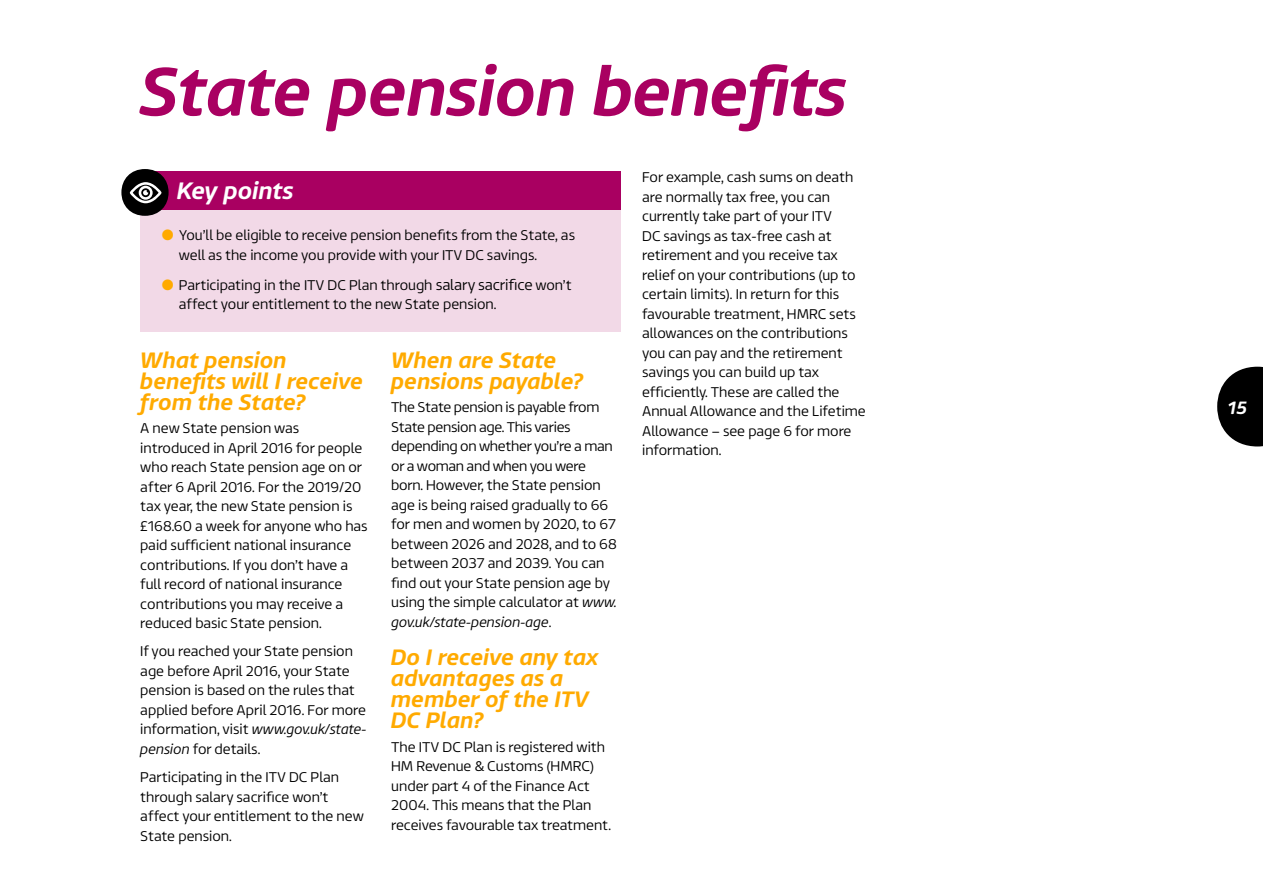
<style>
.page{position:relative;width:1263px;height:893px;background:#fff}
.page>*{position:absolute;margin:0;border:0;box-sizing:border-box;transform-origin:0 0}
.Reem_blue_head_itals{font:italic 500 69px "ITV Reem";letter-spacing:-.015em;color:#a90061}
.Reem_panel__medium_i{font:italic 500 24px "ITV Reem";letter-spacing:-.005em;color:#fff}
.Reem_subheads__mediu{font:italic 500 22.5px/21px "ITV Reem";color:#fa0}
.Reem_bullet_Body{font:italic 500 22.5px/21px "ITV Reem";color:#fa0}
.t1{font:italic 500 18px "ITV Reem";color:#fff}
.Reem_bullet_Body-2{font:300 14.25px/19.5px "ITV Reem";color:#000}
.Reem_Body_copy{font:300 14.25px/19.5px "ITV Reem";color:#000}
.s1{color:#fa0}
.s2{font-size:15px}
.s3{font-style:italic}
</style>
<div class="page">
<svg style="left:1217px;top:367px;width:46px;height:79px"></svg>
<div style="left:140px;top:208px;width:481px;height:124px;background:#f2d9e7"></div>
<div style="left:140px;top:172px;width:481px;height:38px;background:#a90061"></div>
<div style="left:121px;top:169px;width:48px;height:47px;background:#000;border-radius:50%"></div>
<svg style="left:130px;top:182px;width:32px;height:21px"></svg>
<p class="Reem_blue_head_itals" style="left:140px;top:30px;width:709px">State pension benefits</p>
<p class="Reem_panel__medium_i" style="left:177px;top:169px;width:118px">Key points</p>
<p class="Reem_bullet_Body-2" style="left:179px;top:224px;width:398px;text-indent:-17px"><span class="s1">●</span> You’ll be eligible to receive pension benefits from the State, as well as the income you provide with your ITV DC savings.</p>
<p class="Reem_bullet_Body-2" style="left:179px;top:273px;width:394px;text-indent:-17px"><span class="s1">●</span> Participating in the ITV DC Plan through <span class="s2">salary sacrifice</span> won’t affect your entitlement to the new State pension.</p>
<p class="Reem_bullet_Body" style="left:391px;top:347px;width:194px">When are State pensions payable?</p>
<p class="Reem_bullet_Body-2" style="left:391px;top:396px;width:227px">The State pension is payable from<br>State pension age. This varies depending on whether you’re a man or a woman and when you were born. However, the State pension age is being raised gradually to 66 for men and women by 2020, to 67 between 2026 and 2028, and to 68 between 2037 and 2039. You can find out your State pension age by using the simple calculator at <span class="s3">www. gov.uk/state-pension-age</span>.</p>
<p class="Reem_subheads__mediu" style="left:391px;top:644px;width:209px">Do I receive any tax advantages as a member of the ITV<br>DC Plan?</p>
<p class="Reem_Body_copy" style="left:391px;top:736px;width:221px">The ITV DC Plan is registered with<br>HM Revenue &amp; Customs (HMRC) under part 4 of the Finance Act<br>2004. This means that the Plan receives favourable tax treatment.</p>
<p class="Reem_subheads__mediu" style="left:140px;top:347px;width:224px">What pension benefits will I receive from the State?</p>
<p class="Reem_bullet_Body-2" style="left:140px;top:417px;width:229px">A new State pension was introduced in April 2016 for people who reach State pension age on or after 6 April 2016. For the 2019/20 tax year, the new State pension is £168.60 a week for anyone who has paid sufficient national insurance contributions. If you don’t have a full record of national insurance contributions you may receive a reduced basic State pension.</p>
<p class="Reem_Body_copy" style="left:140px;top:640px;width:227px">If you reached your State pension age before April 2016, your State pension is based on the rules that applied before April 2016. For more information, visit <span class="s3">www.gov.uk/state&shy;pension</span> for details.</p>
<p class="Reem_Body_copy" style="left:140px;top:766px;width:225px">Participating in the ITV DC Plan through salary sacrifice won’t affect your entitlement to the new<br>State pension.</p>
<p class="Reem_Body_copy" style="left:642px;top:166px;width:225px">For example, cash sums on death are normally tax free, you can currently take part of your ITV<br>DC savings as tax-free cash at retirement and you receive tax relief on your contributions (up to certain limits). In return for this favourable treatment, HMRC sets allowances on the contributions you can pay and the retirement savings you can build up tax efficiently. These are called the<br>Annual Allowance and the Lifetime<br>Allowance – see page 6 for more information.</p>
<p class="t1" style="left:1228px;top:392px;width:21px">15</p>
</div>
